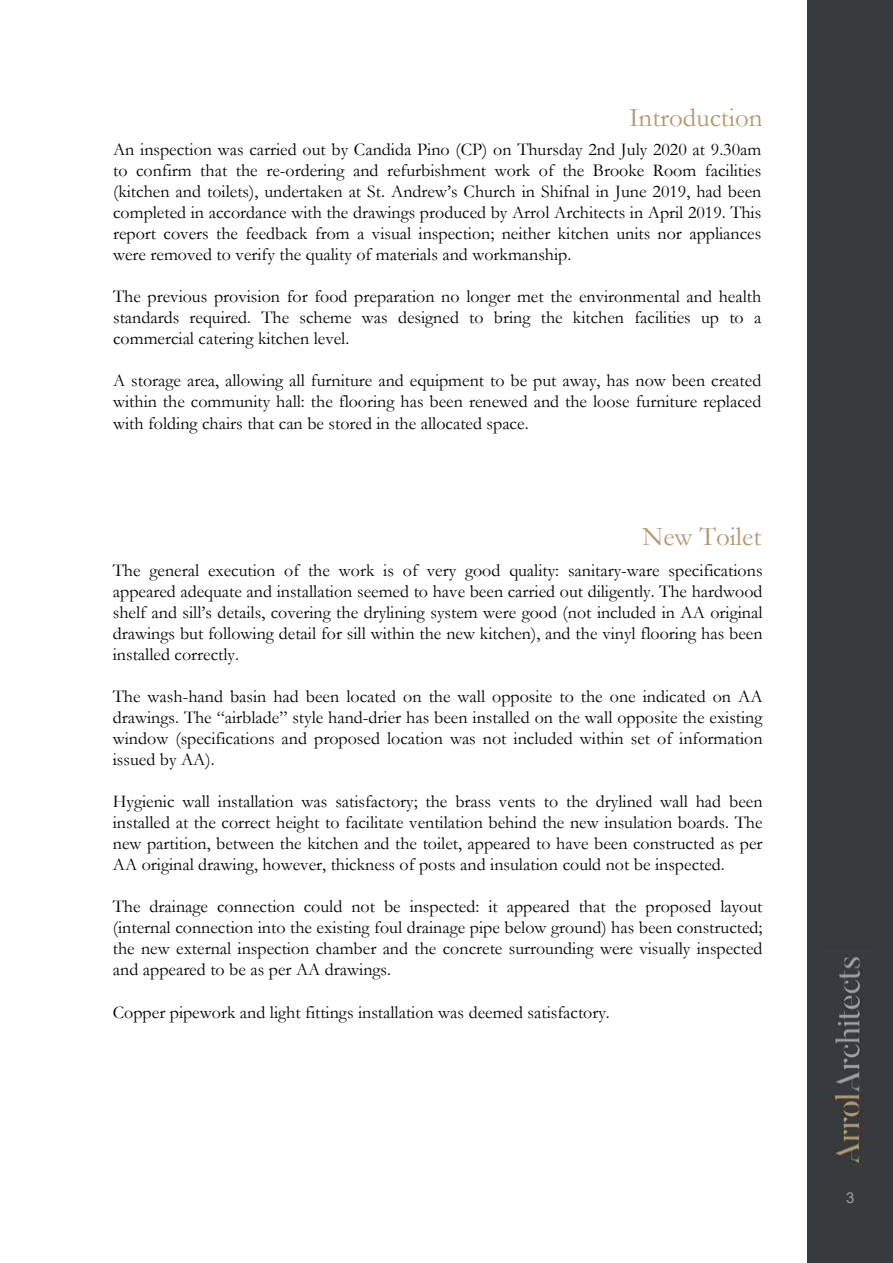
<style>
.page{position:relative;width:893px;height:1263px;background:#fff}
.page>*{position:absolute;margin:0;border:0;box-sizing:border-box;transform-origin:0 0}
.t1{font:27px "Garamond";color:#b5976f}
.t2{font:18px/21px "Garamond";color:#000;text-align:justify}
.t3{font:15px "Arial";color:#9d9fa1}
</style>
<div class="page">
<div style="left:808px;top:0;width:85px;height:1263px;background:#383b3d"></div>
<img style="left:832px;top:954px;width:39px;height:212px">
<h1 class="t1" style="left:629px;top:99px;width:135px">Introduction</h1>
<p class="t2" style="left:113px;top:139px;width:650px">An inspection was carried out by Candida Pino (CP) on Thursday 2nd July 2020 at 9.30am to confirm that the re-ordering and refurbishment work of the Brooke Room facilities (kitchen and toilets), undertaken at St. Andrew’s Church in Shifnal in June 2019, had been completed in accordance with the drawings produced by Arrol Architects in April 2019. This report covers the feedback from a visual inspection; neither kitchen units nor appliances were removed to verify the quality of materials and workmanship.</p>
<p class="t2" style="left:113px;top:286px;width:650px">The previous provision for food preparation no longer met the environmental and health standards required. The scheme was designed to bring the kitchen facilities up to a commercial catering kitchen level.</p>
<p class="t2" style="left:113px;top:369px;width:650px;line-height:21.5px">A storage area, allowing all furniture and equipment to be put away, has now been created within the community hall: the flooring has been renewed and the loose furniture replaced with folding chairs that can be stored in the allocated space.</p>
<h1 class="t1" style="left:643px;top:518px;width:120px">New Toilet</h1>
<p class="t2" style="left:113px;top:559px;width:651px">The general execution of the work is of very good quality: sanitary-ware specifications appeared adequate and installation seemed to have been carried out diligently. The hardwood shelf and sill’s details, covering the drylining system were good (not included in AA original drawings but following detail for sill within the new kitchen), and the vinyl flooring has been installed correctly.</p>
<p class="t2" style="left:113px;top:686px;width:651px">The wash-hand basin had been located on the wall opposite to the one indicated on AA drawings. The “airblade” style hand-drier has been installed on the wall opposite the existing window (specifications and proposed location was not included within set of information issued by AA).</p>
<p class="t2" style="left:113px;top:791px;width:651px">Hygienic wall installation was satisfactory; the brass vents to the drylined wall had been installed at the correct height to facilitate ventilation behind the new insulation boards. The new partition, between the kitchen and the toilet, appeared to have been constructed as per AA original drawing, however, thickness of posts and insulation could not be inspected.</p>
<p class="t2" style="left:113px;top:896px;width:651px">The drainage connection could not be inspected: it appeared that the proposed layout (internal connection into the existing foul drainage pipe below ground) has been constructed; the new external inspection chamber and the concrete surrounding were visually inspected and appeared to be as per AA drawings.</p>
<p class="t2" style="left:113px;top:1002px;width:499px">Copper pipework and light fittings installation was deemed satisfactory.</p>
<p class="t3" style="left:846px;top:1187px;width:10px">3</p>
</div>
